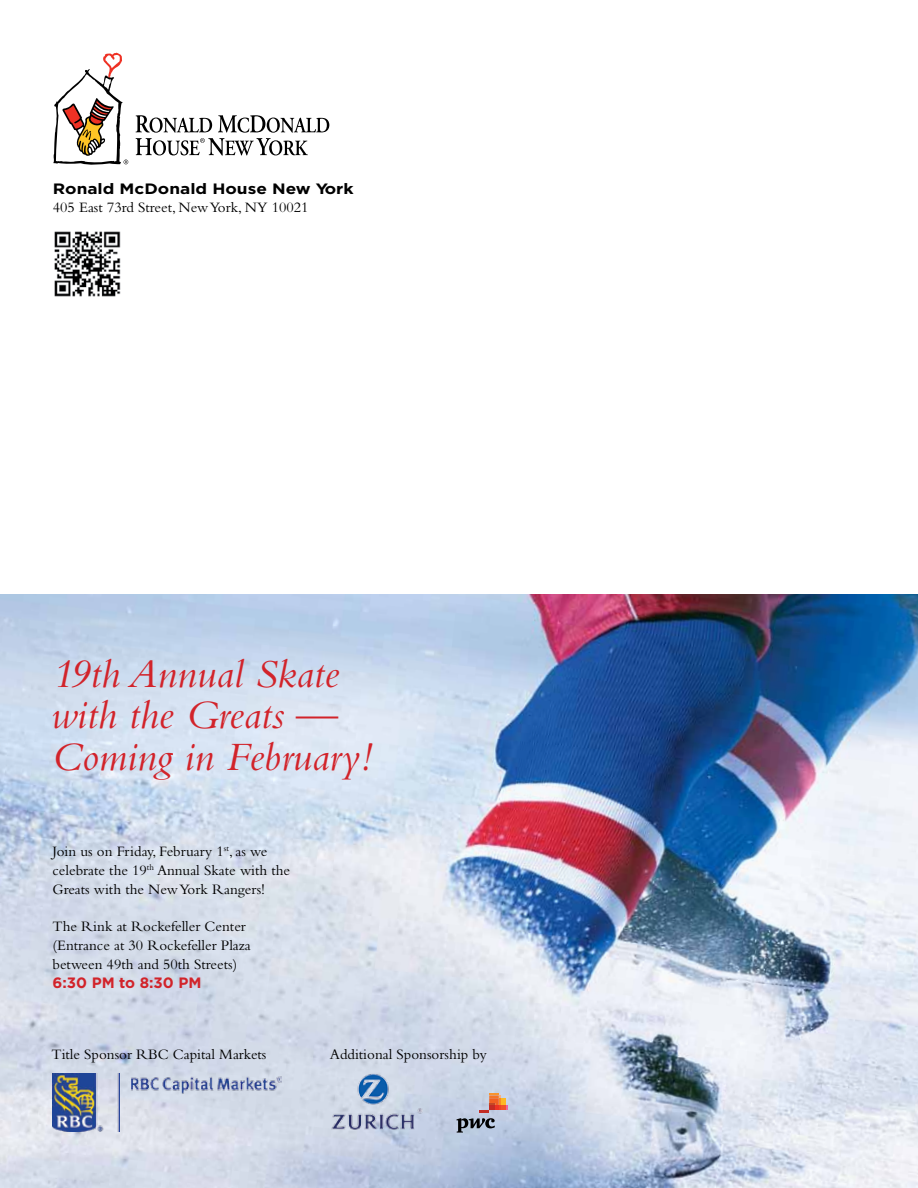
<style>
.page{position:relative;width:918px;height:1188px;background:#fff}
.page>*{position:absolute;margin:0;border:0;box-sizing:border-box;transform-origin:0 0}
.t1{font:italic 42px/41.4px "Bembo";color:#d2232a}
.t2{font:15px/18.8px "Bembo";color:#000}
.t3{font:700 15px "Gotham";color:#000;scale:1.15 1}
.t4{font:700 15px "Gotham";color:#d2232a}
</style>
<div class="page">
<svg style="left:53px;top:53px;width:75px;height:112px"></svg>
<svg style="left:136px;top:115px;width:193px;height:41px"></svg>
<img style="left:0;top:594px;width:918px;height:594px">
<img style="left:52px;top:1073px;width:230px;height:59px">
<img style="left:328px;top:1071px;width:98px;height:60px">
<svg style="left:457px;top:1094px;width:51px;height:39px;background:#b0a7af"></svg>
<img style="left:54px;top:231px;width:67px;height:66px">
<p class="t3" style="left:53px;top:180px;width:263px">Ronald McDonald House New York</p>
<p class="t2" style="left:53px;top:197px;width:257px">405 East 73rd Street, New York, NY 10021</p>
<h1 class="t1" style="left:52px;top:652px;width:322px">19th Annual Skate with the Greats —<br>Coming in February!</h1>
<p class="t2" style="left:53px;top:842px;width:239px">Join us on Friday, February 1<sup>st</sup>, as we celebrate the 19<sup>th</sup> Annual Skate with the<br>Greats with the New York Rangers!</p>
<p class="t2" style="left:53px;top:917px;width:200px">The Rink at Rockefeller Center (Entrance at 30 Rockefeller Plaza between 49th and 50th Streets)</p>
<p class="t4" style="left:53px;top:974px;width:150px">6:30 PM to 8:30 PM</p>
<p class="t2" style="left:52px;top:1044px;width:217px">Title Sponsor RBC Capital Markets</p>
<p class="t2" style="left:330px;top:1044px;width:158px">Additional Sponsorship by</p>
</div>
